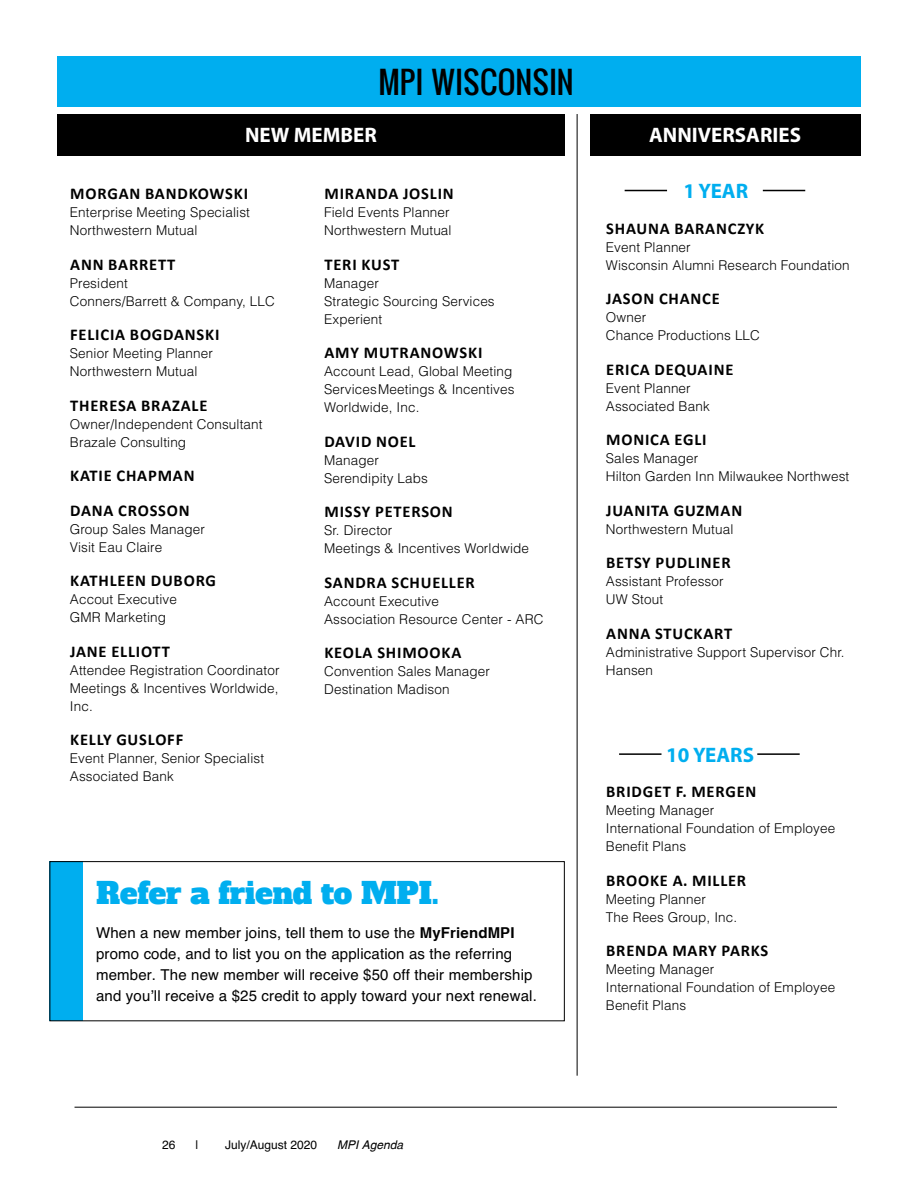
<style>
.page{position:relative;width:918px;height:1188px;background:#fff}
.page>*{position:absolute;margin:0;border:0;box-sizing:border-box;transform-origin:0 0}
.t1{font:30px "Oswald";color:#000}
.t2{font:29.55px "Alfa Slab One";color:#00aeef}
.t3{font:700 21px "Myriad Pro";color:#fff}
.t4{font:700 21px "Myriad Pro";color:#00aeef}
.t5{font:700 16.5px/34.5px "Calibri";letter-spacing:.05em;color:#000}
.t6{font:15px/21px "Helvetica";letter-spacing:.01em;color:#000}
.t7{font:300 13.5px/18px "Helvetica";letter-spacing:.01em;color:#000}
.t8{font:12px "Helvetica";color:#000}
.t9{font:italic 12px "Helvetica cyr";color:#000}
.s1{font-family:"Helvetica cyr";font-weight:700}
</style>
<div class="page">
<hr style="left:75px;top:1107px;width:762px;height:1px;background:#000">
<hr style="left:577px;top:114px;width:1px;height:962px;background:#000">
<div style="left:57px;top:57px;width:803px;height:50px;background:#00aeef"></div>
<div style="left:57px;top:114px;width:508px;height:41px;background:#000"></div>
<div style="left:590px;top:114px;width:270px;height:41px;background:#000"></div>
<div style="left:50px;top:861px;width:33px;height:160px;background:#00aeef"></div>
<div style="left:50px;top:861px;width:515px;height:160px;border:1px solid #000"></div>
<hr style="left:625px;top:190px;width:42px;height:1px;background:#000">
<hr style="left:763px;top:190px;width:42px;height:1px;background:#000">
<hr style="left:619px;top:753px;width:43px;height:2px;background:#000">
<hr style="left:757px;top:753px;width:43px;height:2px;background:#000">
<h1 class="t1" style="left:378px;top:59px;width:197px">MPI WISCONSIN</h1>
<h3 class="t3" style="left:245px;top:121px;width:133px">NEW MEMBER</h3>
<h3 class="t3" style="left:649px;top:121px;width:153px">ANNIVERSARIES</h3>
<p class="t5" style="left:70px;top:176px;width:179px">MORGAN BANDKOWSKI</p>
<p class="t7" style="left:70px;top:203px;width:182px">Enterprise Meeting Specialist<br>Northwestern Mutual</p>
<p class="t5" style="left:70px;top:247px;width:107px">ANN BARRETT</p>
<p class="t7" style="left:70px;top:274px;width:206px">President<br>Conners/Barrett &amp; Company, LLC</p>
<p class="t5" style="left:70px;top:317px;width:151px">FELICIA BOGDANSKI</p>
<p class="t7" style="left:70px;top:344px;width:145px">Senior Meeting Planner<br>Northwestern Mutual</p>
<p class="t5" style="left:70px;top:388px;width:139px">THERESA BRAZALE</p>
<p class="t7" style="left:70px;top:415px;width:194px">Owner/Independent Consultant<br>Brazale Consulting</p>
<p class="t5" style="left:70px;top:458px;width:126px">KATIE CHAPMAN<br>DANA CROSSON</p>
<p class="t7" style="left:70px;top:520px;width:136px">Group Sales Manager<br>Visit Eau Claire</p>
<p class="t5" style="left:70px;top:563px;width:147px">KATHLEEN DUBORG</p>
<p class="t7" style="left:70px;top:590px;width:109px">Accout Executive<br>GMR Marketing</p>
<p class="t5" style="left:70px;top:634px;width:101px">JANE ELLIOTT</p>
<p class="t7" style="left:70px;top:661px;width:211px;text-align:justify">Attendee Registration Coordinator Meetings &amp; Incentives Worldwide, Inc.</p>
<p class="t5" style="left:70px;top:722px;width:115px">KELLY GUSLOFF</p>
<p class="t7" style="left:70px;top:749px;width:196px">Event Planner, Senior Specialist<br>Associated Bank</p>
<p class="t5" style="left:324px;top:176px;width:131px">MIRANDA JOSLIN</p>
<p class="t7" style="left:324px;top:203px;width:129px">Field Events Planner<br>Northwestern Mutual</p>
<p class="t5" style="left:324px;top:247px;width:76px">TERI KUST</p>
<p class="t7" style="left:324px;top:274px;width:172px">Manager<br>Strategic Sourcing Services<br>Experient</p>
<p class="t5" style="left:324px;top:335px;width:159px">AMY MUTRANOWSKI</p>
<p class="t7" style="left:324px;top:362px;width:192px">Account Lead, Global Meeting<br>ServicesMeetings &amp; Incentives<br>Worldwide, Inc.</p>
<p class="t5" style="left:324px;top:424px;width:93px">DAVID NOEL</p>
<p class="t7" style="left:324px;top:451px;width:105px">Manager<br>Serendipity Labs</p>
<p class="t5" style="left:324px;top:494px;width:130px">MISSY PETERSON</p>
<p class="t7" style="left:324px;top:521px;width:206px">Sr. Director<br>Meetings &amp; Incentives Worldwide</p>
<p class="t5" style="left:324px;top:565px;width:152px">SANDRA SCHUELLER</p>
<p class="t7" style="left:324px;top:592px;width:221px">Account Executive<br>Association Resource Center - ARC</p>
<p class="t5" style="left:324px;top:635px;width:138px">KEOLA SHIMOOKA</p>
<p class="t7" style="left:324px;top:662px;width:167px">Convention Sales Manager<br>Destination Madison</p>
<h2 class="t2" style="left:96px;top:873px;width:344px">Refer a friend to MPI.</h2>
<p class="t6" style="left:96px;top:923px;width:442px">When a new member joins, tell them to use the <span class="s1">MyFriendMPI </span>promo code, and to list you on the application as the referring member. The new member will receive $50 off their membership and you’ll receive a $25 credit to apply toward your next renewal.</p>
<p class="t8" style="left:162px;top:1136px;width:15px">26</p>
<p class="t8" style="left:195px;top:1136px;width:5px">|</p>
<p class="t8" style="left:225px;top:1136px;width:94px">July/August 2020</p>
<p class="t9" style="left:337px;top:1138px;width:68px">MPI Agenda</p>
<h3 class="t4" style="left:683px;top:177px;width:66px">1 YEAR</h3>
<p class="t5" style="left:606px;top:211px;width:160px">SHAUNA BARANCZYK</p>
<p class="t7" style="left:606px;top:238px;width:245px">Event Planner<br>Wisconsin Alumni Research Foundation</p>
<p class="t5" style="left:606px;top:281px;width:115px">JASON CHANCE</p>
<p class="t7" style="left:606px;top:308px;width:156px">Owner<br>Chance Productions LLC</p>
<p class="t5" style="left:606px;top:352px;width:129px">ERICA DEQUAINE</p>
<p class="t7" style="left:606px;top:379px;width:105px">Event Planner<br>Associated Bank</p>
<p class="t5" style="left:606px;top:422px;width:102px">MONICA EGLI</p>
<p class="t7" style="left:606px;top:449px;width:245px">Sales Manager<br>Hilton Garden Inn Milwaukee Northwest</p>
<p class="t5" style="left:606px;top:493px;width:138px">JUANITA GUZMAN</p>
<p class="t7" style="left:606px;top:520px;width:129px">Northwestern Mutual</p>
<p class="t5" style="left:606px;top:545px;width:126px">BETSY PUDLINER</p>
<p class="t7" style="left:606px;top:572px;width:119px">Assistant Professor<br>UW Stout</p>
<p class="t5" style="left:606px;top:616px;width:128px">ANNA STUCKART</p>
<p class="t7" style="left:606px;top:643px;width:240px">Administrative Support Supervisor Chr.<br>Hansen</p>
<h3 class="t4" style="left:666px;top:741px;width:89px">10 YEARS</h3>
<p class="t5" style="left:606px;top:775px;width:152px">BRIDGET F. MERGEN</p>
<p class="t7" style="left:606px;top:802px;width:231px">Meeting Manager<br>International Foundation of Employee<br>Benefit Plans</p>
<p class="t5" style="left:606px;top:863px;width:142px">BROOKE A. MILLER</p>
<p class="t7" style="left:606px;top:890px;width:133px">Meeting Planner<br>The Rees Group, Inc.</p>
<p class="t5" style="left:606px;top:934px;width:164px">BRENDA MARY PARKS</p>
<p class="t7" style="left:606px;top:961px;width:231px">Meeting Manager<br>International Foundation of Employee<br>Benefit Plans</p>
</div>
